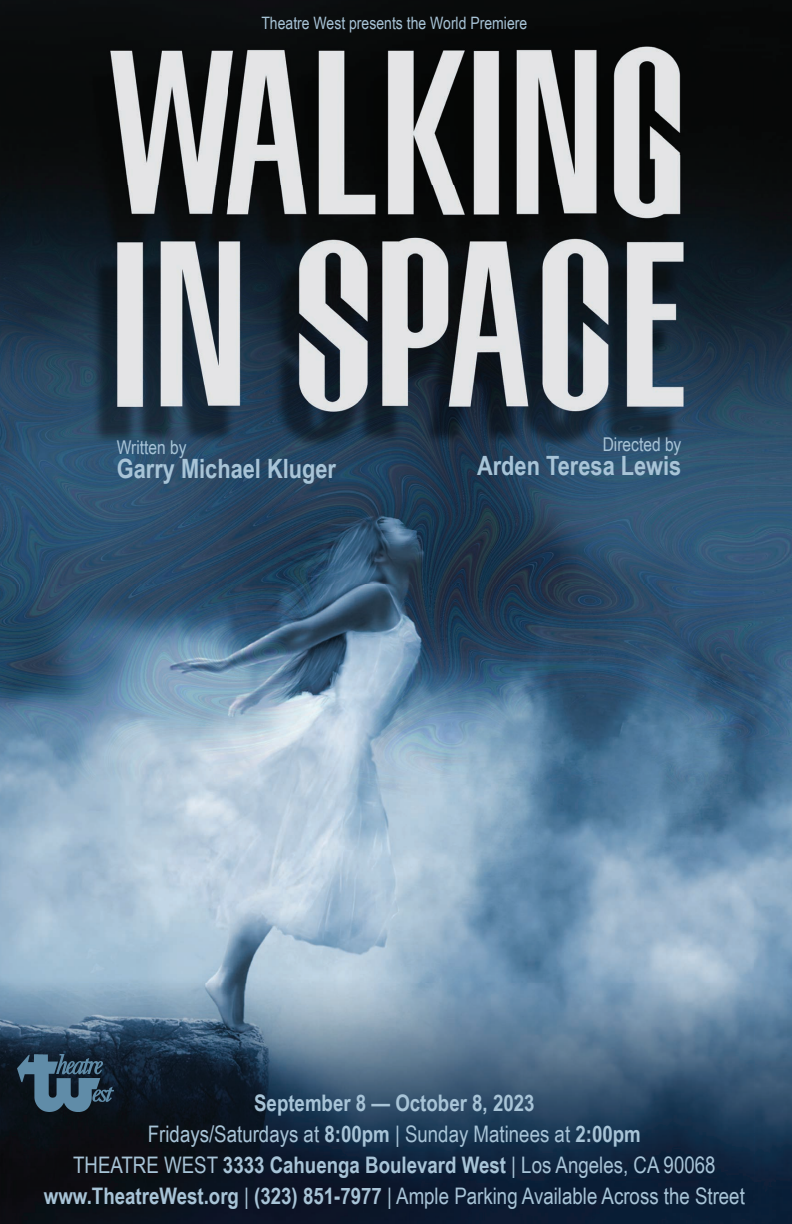
<style>
.page{position:relative;width:792px;height:1224px;background:#fff}
.page>*{position:absolute;margin:0;border:0;box-sizing:border-box;transform-origin:0 0}
.t1{font:700 26.6px "Arial Narrow";color:#a8c4d7}
.t2{font:22.8px/31.2px "Arial Narrow";color:#a8c4d7;text-align:center}
.t3{font:19px "Arial Narrow";color:#a8c4d7}
.t4{font:17px "Arial Narrow";color:#a8c4d7}
.s1{font-weight:700}
</style>
<div class="page">
<img style="left:0;top:0;width:792px;height:1224px">
<img style="left:18px;top:1054px;width:96px;height:58px">
<p class="t4" style="left:261px;top:11px;width:267px">Theatre West presents the World Premiere</p>
<p class="t3" style="left:117px;top:433px;width:71px">Written by</p>
<p class="t1" style="left:117px;top:448px;width:221px">Garry Michael Kluger</p>
<p class="t3" style="left:603px;top:430px;width:80px">Directed by</p>
<p class="t1" style="left:477px;top:445px;width:206px">Arden Teresa Lewis</p>
<p class="t2" style="left:44px;top:1086px;width:703px"><span class="s1">September 8 — October 8, 2023<br></span>Fridays/Saturdays at <span class="s1">8:00pm</span> | Sunday Matinees at <span class="s1">2:00pm<br></span>THEATRE WEST <span class="s1">3333 Cahuenga Boulevard West</span> | Los Angeles, CA 90068 <span class="s1">www.TheatreWest.org</span> | <span class="s1">(323) 851-7977</span> | Ample Parking Available Across the Street</p>
</div>
